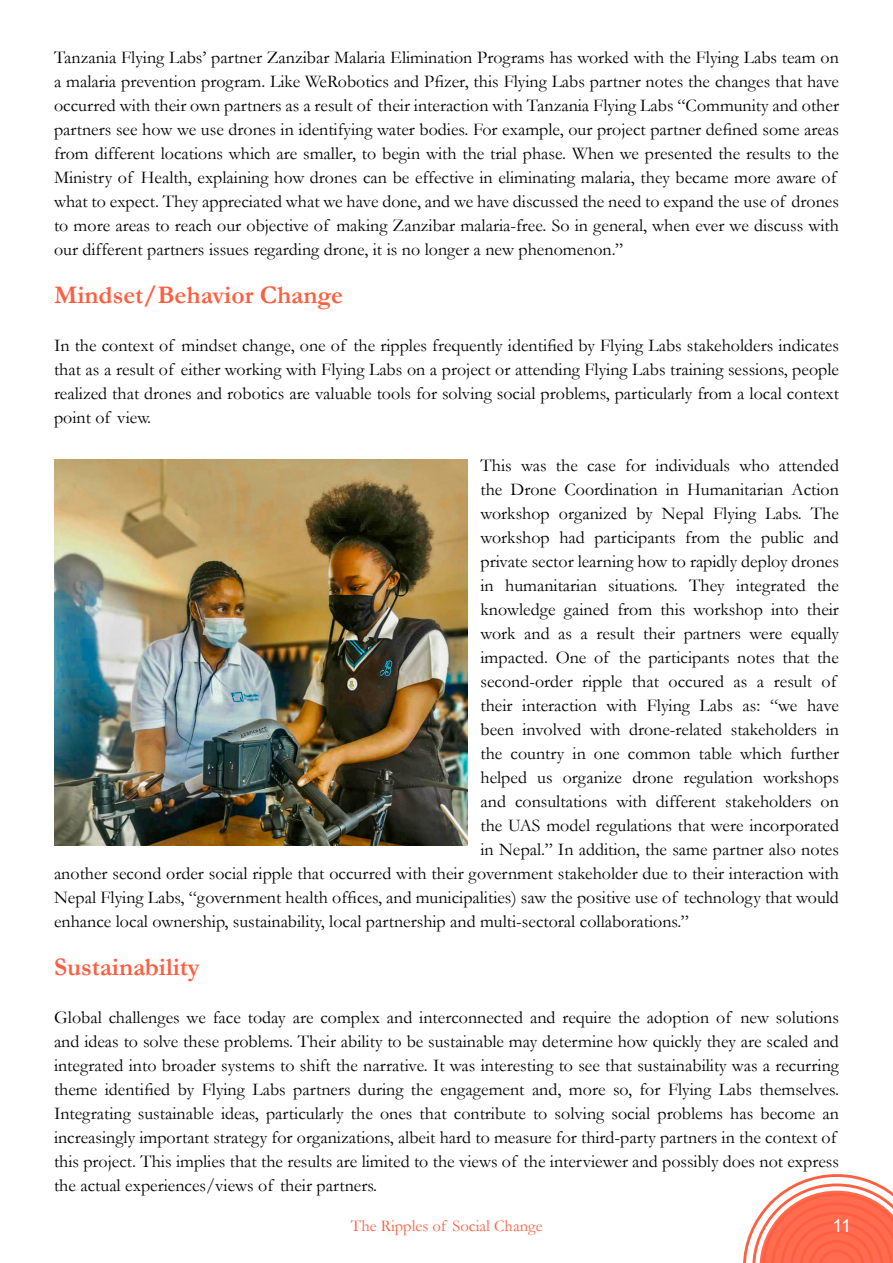
<style>
.page{position:relative;width:893px;height:1263px;background:#fff}
.page>*{position:absolute;margin:0;border:0;box-sizing:border-box;transform-origin:0 0}
.t1{font:700 25.5px "Garamond";color:#ff5f41}
.t2{font:18px/24px "Garamond";color:#000}
.t3{font:18px "Arial";color:#fff}
.t4{font:16.5px "Garamond";color:#ff5f41}
</style>
<div class="page">
<svg style="left:743px;top:1174px;width:150px;height:89px"></svg>
<img style="left:54px;top:459px;width:414px;height:386px">
<p class="t2" style="left:54px;top:45px;width:786px">Tanzania Flying Labs’ partner Zanzibar Malaria Elimination Programs has worked with the Flying Labs team on a malaria prevention program. Like WeRobotics and Pfizer, this Flying Labs partner notes the changes that have occurred with their own partners as a result of their interaction with Tanzania Flying Labs “Community and other partners see how we use drones in identifying water bodies. For example, our project partner defined some areas from different locations which are smaller, to begin with the trial phase. When we presented the results to the Ministry of Health, explaining how drones can be effective in eliminating malaria, they became more aware of what to expect. They appreciated what we have done, and we have discussed the need to expand the use of drones to more areas to reach our objective of making Zanzibar malaria-free. So in general, when ever we discuss with our different partners issues regarding drone, it is no longer a new phenomenon.”</p>
<h1 class="t1" style="left:54px;top:281px;width:291px">Mindset/Behavior Change</h1>
<p class="t2" style="left:54px;top:333px;width:786px;text-align:justify">In the context of mindset change, one of the ripples frequently identified by Flying Labs stakeholders indicates that as a result of either working with Flying Labs on a project or attending Flying Labs training sessions, people realized that drones and robotics are valuable tools for solving social problems, particularly from a local context point of view.</p>
<p class="t2" style="left:480px;top:453px;width:360px">This was the case for individuals who attended</p>
<p class="t2" style="left:480px;top:477px;width:360px">the Drone Coordination in Humanitarian Action</p>
<p class="t2" style="left:480px;top:501px;width:360px">workshop organized by Nepal Flying Labs. The</p>
<p class="t2" style="left:480px;top:525px;width:360px">workshop had participants from the public and</p>
<p class="t2" style="left:480px;top:549px;width:360px">private sector learning how to rapidly deploy drones</p>
<p class="t2" style="left:480px;top:573px;width:360px">in humanitarian situations. They integrated the</p>
<p class="t2" style="left:480px;top:597px;width:360px">knowledge gained from this workshop into their</p>
<p class="t2" style="left:480px;top:621px;width:360px">work and as a result their partners were equally</p>
<p class="t2" style="left:480px;top:645px;width:360px">impacted. One of the participants notes that the</p>
<p class="t2" style="left:480px;top:669px;width:358px">second-order ripple that occured as a result of</p>
<p class="t2" style="left:480px;top:693px;width:360px">their interaction with Flying Labs as: “we have</p>
<p class="t2" style="left:480px;top:717px;width:360px">been involved with drone-related stakeholders in</p>
<p class="t2" style="left:480px;top:741px;width:360px">the country in one common table which further</p>
<p class="t2" style="left:480px;top:765px;width:360px">helped us organize drone regulation workshops</p>
<p class="t2" style="left:480px;top:789px;width:360px">and consultations with different stakeholders on</p>
<p class="t2" style="left:480px;top:813px;width:360px">the UAS model regulations that were incorporated</p>
<p class="t2" style="left:480px;top:837px;width:360px">in Nepal.” In addition, the same partner also notes</p>
<p class="t2" style="left:54px;top:861px;width:786px">another second order social ripple that occurred with their government stakeholder due to their interaction with</p>
<p class="t2" style="left:54px;top:885px;width:786px">Nepal Flying Labs, “government health offices, and municipalities) saw the positive use of technology that would</p>
<p class="t2" style="left:54px;top:909px;width:636px">enhance local ownership, sustainability, local partnership and multi-sectoral collaborations.”</p>
<h1 class="t1" style="left:54px;top:953px;width:147px">Sustainability</h1>
<p class="t2" style="left:54px;top:1005px;width:786px">Global challenges we face today are complex and interconnected and require the adoption of new solutions and ideas to solve these problems. Their ability to be sustainable may determine how quickly they are scaled and integrated into broader systems to shift the narrative. It was interesting to see that sustainability was a recurring theme identified by Flying Labs partners during the engagement and, more so, for Flying Labs themselves.<br>Integrating sustainable ideas, particularly the ones that contribute to solving social problems has become an increasingly important strategy for organizations, albeit hard to measure for third-party partners in the context of this project. This implies that the results are limited to the views of the interviewer and possibly does not express the actual experiences/views of their partners.</p>
<p class="t4" style="left:351px;top:1216px;width:193px">The Ripples of Social Change</p>
<p class="t3" style="left:832px;top:1215px;width:20px">11</p>
</div>
